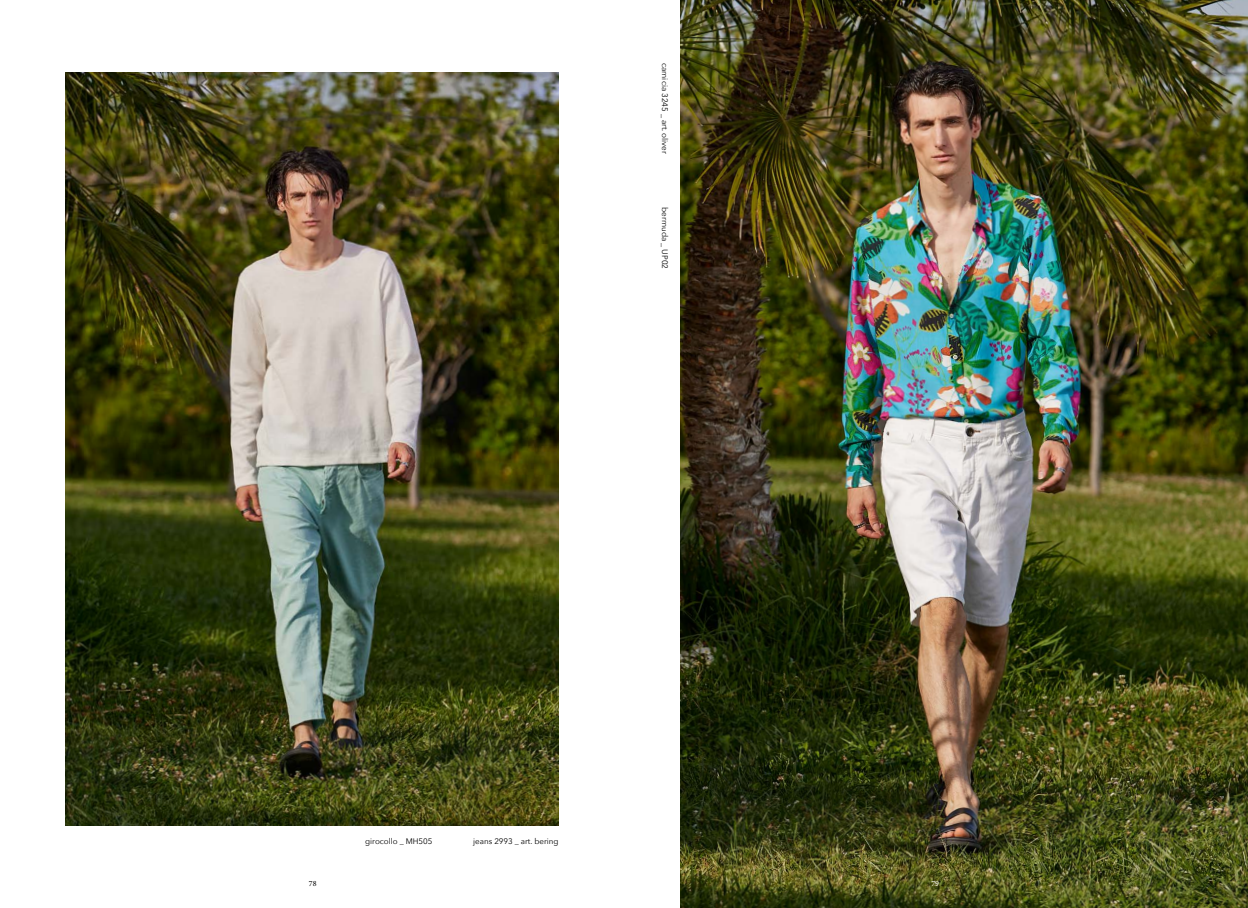
<style>
.page{position:relative;width:1248px;height:908px;background:#fff}
.page>*{position:absolute;margin:0;border:0;box-sizing:border-box;transform-origin:0 0}
.t1{font:8.1px "Avenir Next";color:#000}
.t2{font:8px "Avenir Next";color:#000}
.t3{font:8px "Minion Pro";color:#000}
.t4{font:8px "Minion Pro";color:#fff}
</style>
<div class="page">
<img style="left:65px;top:72px;width:493px;height:753px">
<img style="left:680px;top:0;width:567px;height:907px">
<p class="t1" style="left:671px;top:63px;width:92px;rotate:90deg">camicia 3245 _ art. oliver</p>
<p class="t1" style="left:671px;top:207px;width:63px;rotate:90deg">bermuda _ UP02</p>
<p class="t2" style="left:365px;top:834px;width:69px">girocollo _ MH505</p>
<p class="t2" style="left:473px;top:834px;width:87px">jeans 2993 _ art. bering</p>
<p class="t3" style="left:309px;top:877px;width:9px">78</p>
<p class="t4" style="left:931px;top:877px;width:9px">79</p>
</div>
